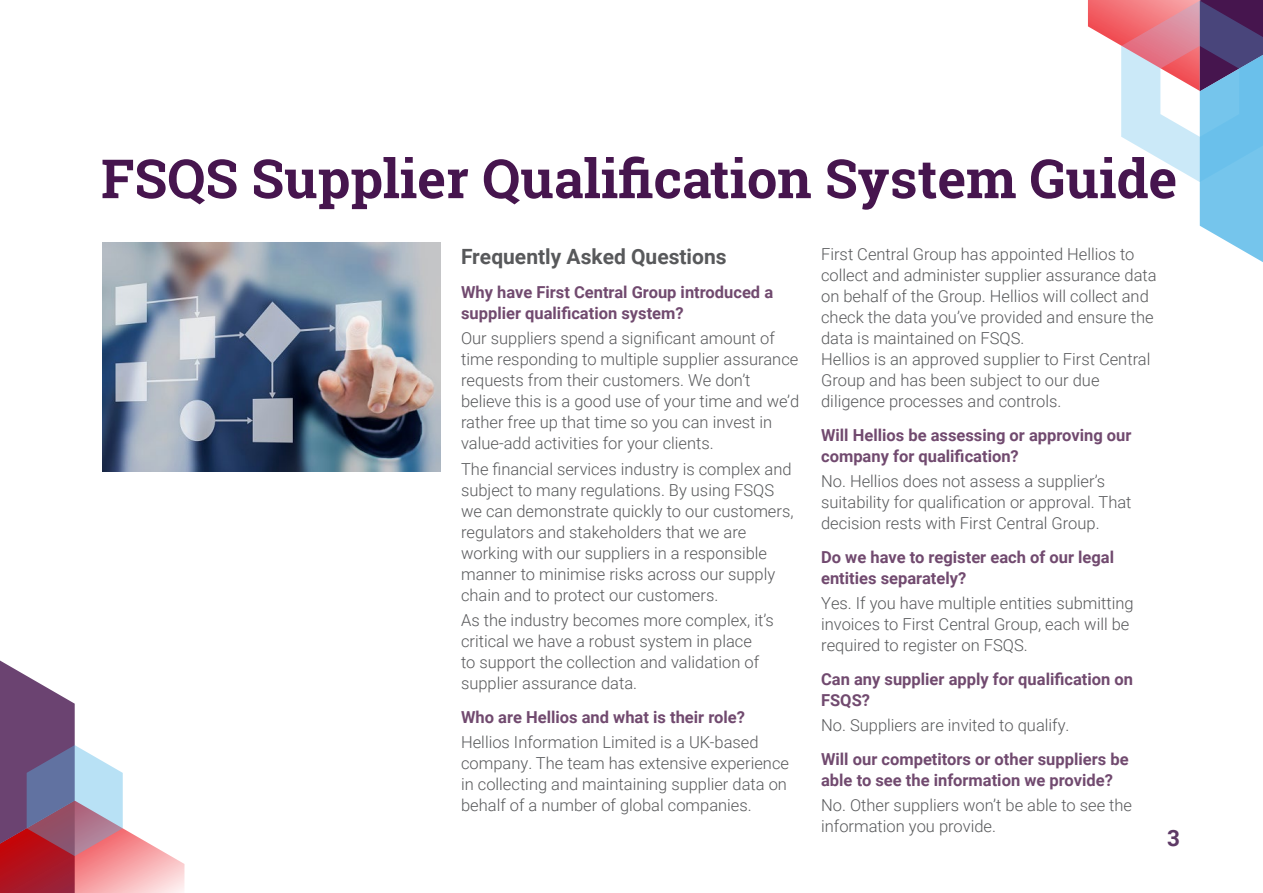
<style>
.page{position:relative;width:1263px;height:893px;background:#fff}
.page>*{position:absolute;margin:0;border:0;box-sizing:border-box;transform-origin:0 0}
.t1{font:700 54px "Roboto Slab";color:#46154e}
.t2{font:700 22.5px "Roboto";color:#5e3a66}
.t3{font:700 21px "Roboto";color:#58595b}
.t4{font:300 16.5px/21px "Roboto";color:#58595b}
.t5{font:700 16.5px/21px "Roboto";color:#714a6f}
</style>
<div class="page">
<svg style="left:1088px;top:0;width:175px;height:262px"></svg>
<svg style="left:0;top:660px;width:184px;height:233px"></svg>
<img style="left:102px;top:242px;width:339px;height:229px">
<h1 class="t1" style="left:101px;top:142px;width:1078px">FSQS Supplier Qualification System Guide</h1>
<p class="t3" style="left:461px;top:242px;width:267px">Frequently Asked Questions</p>
<p class="t5" style="left:461px;top:281px;width:314px">Why have First Central Group introduced a supplier qualification system?</p>
<p class="t4" style="left:461px;top:327px;width:340px">Our suppliers spend a significant amount of time responding to multiple supplier assurance requests from their customers. We don’t believe this is a good use of your time and we’d rather free up that time so you can invest in value-add activities for your clients.</p>
<p class="t4" style="left:461px;top:458px;width:334px">The financial services industry is complex and subject to many regulations. By using FSQS we can demonstrate quickly to our customers, regulators and stakeholders that we are working with our suppliers in a responsible manner to minimise risks across our supply chain and to protect our customers.</p>
<p class="t4" style="left:461px;top:609px;width:314px">As the industry becomes more complex, it’s critical we have a robust system in place<br>to support the collection and validation of supplier assurance data.</p>
<p class="t5" style="left:461px;top:706px;width:285px">Who are Hellios and what is their role?</p>
<p class="t4" style="left:461px;top:731px;width:329px">Hellios Information Limited is a UK-based company. The team has extensive experience in collecting and maintaining supplier data on behalf of a number of global companies.</p>
<p class="t4" style="left:821px;top:243px;width:337px">First Central Group has appointed Hellios to collect and administer supplier assurance data on behalf of the Group. Hellios will collect and check the data you’ve provided and ensure the data is maintained on FSQS.<br>Hellios is an approved supplier to First Central Group and has been subject to our due diligence processes and controls.</p>
<p class="t5" style="left:821px;top:424px;width:312px">Will Hellios be assessing or approving our company for qualification?</p>
<p class="t4" style="left:821px;top:470px;width:312px">No. Hellios does not assess a supplier’s suitability for qualification or approval. That decision rests with First Central Group.</p>
<p class="t5" style="left:821px;top:546px;width:294px">Do we have to register each of our legal entities separately?</p>
<p class="t4" style="left:821px;top:592px;width:314px">Yes. If you have multiple entities submitting invoices to First Central Group, each will be required to register on FSQS.</p>
<p class="t5" style="left:821px;top:668px;width:313px">Can any supplier apply for qualification on<br>FSQS?</p>
<p class="t4" style="left:821px;top:714px;width:250px">No. Suppliers are invited to qualify.</p>
<p class="t5" style="left:821px;top:748px;width:309px">Will our competitors or other suppliers be able to see the information we provide?</p>
<p class="t4" style="left:821px;top:794px;width:313px">No. Other suppliers won’t be able to see the information you provide.</p>
<h2 class="t2" style="left:1167px;top:822px;width:14px">3</h2>
</div>
